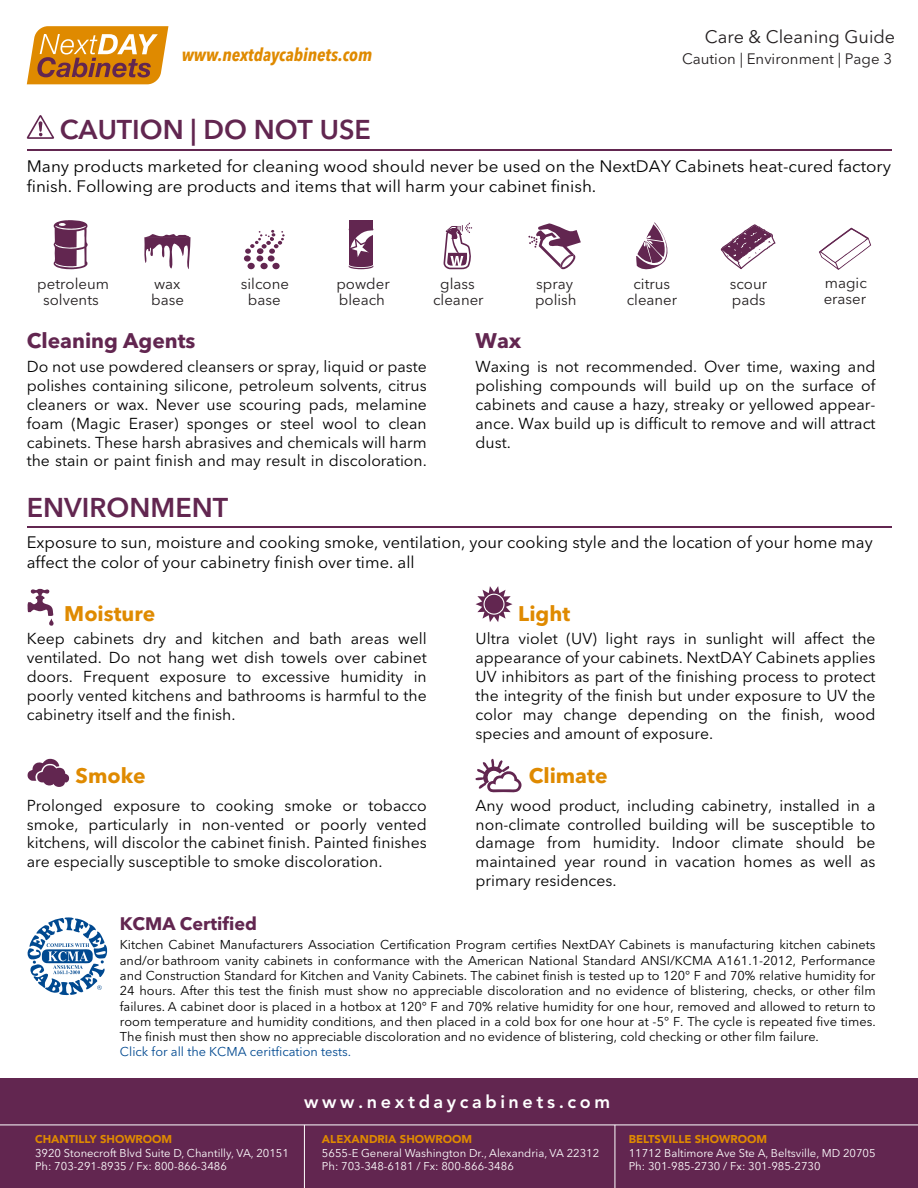
<style>
.page{position:relative;width:918px;height:1188px;background:#fff}
.page>*{position:absolute;margin:0;border:0;box-sizing:border-box;transform-origin:0 0}
.t1{font:600 27px "Avenir Next LT Pro";color:#622650}
.t2{font:700 21px "Avenir Next LT Pro";color:#df8a00}
.t3{font:700 21px "Avenir Next LT Pro";color:#622650}
.t4{font:italic 700 condensed 18px "Avenir Next LT Pro";color:#df8a00}
.t5{font:800 18px "Avenir LT Std";letter-spacing:.2em;color:#fff}
.t6{font:18px "Avenir Next LT Pro";color:#231f20}
.t7{font:700 18px "Avenir Next LT Pro";color:#622650}
.t8{font:16.5px/19.8px "Avenir Next LT Pro";color:#000}
.t9{font:15.75px/18.9px "Avenir Next LT Pro";color:#000;text-align:justify}
.t10{font:15px/16.5px "Avenir Next LT Pro";color:#231f20}
.t11{font:12.75px/15.3px "Avenir Next LT Pro";color:#000;text-align:justify}
.t12{font:12.75px "Avenir Next LT Pro";color:#004990}
.t13{font:11.25px/13.5px "Avenir Next LT Pro";color:#fff}
.t14{font:900 11.25px "Avenir LT Std";color:#df8a00}
</style>
<div class="page">
<hr style="left:27px;top:526px;width:865px;height:2px;background:#622650">
<svg style="left:28px;top:589px;width:26px;height:37px"></svg>
<svg style="left:476px;top:586px;width:37px;height:36px"></svg>
<div style="left:484px;top:594px;width:21px;height:21px;border:1px solid #fff;border-radius:50%"></div>
<svg style="left:28px;top:759px;width:41px;height:23px"></svg>
<div style="left:44px;top:777px;width:11px;height:8px;background:#622650;border-radius:50%"></div>
<div style="left:53px;top:778px;width:12px;height:9px;background:#622650;border-radius:50%"></div>
<svg style="left:475px;top:759px;width:46px;height:34px"></svg>
<svg style="left:27px;top:26px;width:141px;height:58px"></svg>
<div style="left:0;top:1078px;width:918px;height:110px;background:#622650"></div>
<hr style="left:304px;top:1125px;width:1px;height:63px;background:#fff">
<hr style="left:0;top:1125px;width:918px;height:1px;background:#fff">
<hr style="left:615px;top:1125px;width:1px;height:63px;background:#fff">
<svg style="left:27px;top:115px;width:27px;height:24px"></svg>
<hr style="left:27px;top:149px;width:865px;height:2px;background:#622650">
<svg style="left:53px;top:220px;width:35px;height:49px"></svg>
<svg style="left:144px;top:234px;width:47px;height:35px"></svg>
<div style="left:248px;top:263px;width:7px;height:6px;background:#622650;border-radius:50%"></div>
<div style="left:260px;top:263px;width:8px;height:6px;background:#622650;border-radius:50%"></div>
<div style="left:272px;top:263px;width:8px;height:6px;background:#622650;border-radius:50%"></div>
<div style="left:244px;top:255px;width:7px;height:7px;background:#622650;border-radius:50%"></div>
<div style="left:256px;top:255px;width:7px;height:7px;background:#622650;border-radius:50%"></div>
<div style="left:268px;top:255px;width:7px;height:7px;background:#622650;border-radius:50%"></div>
<svg style="left:245px;top:230px;width:40px;height:24px"></svg>
<svg style="left:720px;top:224px;width:56px;height:46px"></svg>
<svg style="left:528px;top:223px;width:53px;height:47px"></svg>
<div style="left:349px;top:220px;width:24px;height:45px;background:#622650"></div>
<svg style="left:349px;top:265px;width:24px;height:4px"></svg>
<svg style="left:350px;top:228px;width:24px;height:29px"></svg>
<svg style="left:636px;top:222px;width:32px;height:48px"></svg>
<svg style="left:444px;top:223px;width:29px;height:46px"></svg>
<svg style="left:819px;top:227px;width:52px;height:43px"></svg>
<svg style="left:27px;top:917px;width:81px;height:78px"></svg>
<p class="t4" style="left:182px;top:43px;width:192px">www.nextdaycabinets.com</p>
<h1 class="t1" style="left:60px;top:113px;width:313px">CAUTION | DO NOT USE</h1>
<p class="t6" style="left:705px;top:26px;width:192px">Care &amp; Cleaning Guide</p>
<p class="t10" style="left:682px;top:50px;width:212px">Caution | Environment | Page 3</p>
<p class="t8" style="left:27px;top:156px;width:866px">Many products marketed for cleaning wood should never be used on the NextDAY Cabinets heat-cured factory finish. Following are products and items that will harm your cabinet finish.</p>
<p class="t10" style="left:37px;top:275px;width:73px;text-align:center">petroleum solvents</p>
<p class="t10" style="left:151px;top:275px;width:34px">wax base</p>
<p class="t10" style="left:241px;top:275px;width:50px;text-align:center">silcone base</p>
<p class="t10" style="left:824px;top:274px;width:45px">magic eraser</p>
<p class="t10" style="left:336px;top:275px;width:55px">powder bleach</p>
<p class="t10" style="left:627px;top:275px;width:52px;text-align:center">citrus cleaner</p>
<p class="t10" style="left:433px;top:275px;width:52px;text-align:center">glass cleaner</p>
<p class="t10" style="left:535px;top:275px;width:43px">spray polish</p>
<p class="t10" style="left:730px;top:275px;width:39px">scour pads</p>
<h2 class="t3" style="left:27px;top:328px;width:170px">Cleaning Agents</h2>
<h2 class="t3" style="left:476px;top:328px;width:47px">Wax</h2>
<p class="t9" style="left:27px;top:357px;width:402px">Do not use powdered cleansers or spray, liquid or paste polishes containing silicone, petroleum solvents, citrus cleaners or wax. Never use scouring pads, melamine foam (Magic Eraser) sponges or steel wool to clean cabinets. These harsh abrasives and chemicals will harm the stain or paint finish and may result in discoloration.</p>
<h1 class="t1" style="left:27px;top:492px;width:203px">ENVIRONMENT</h1>
<p class="t9" style="left:476px;top:357px;width:402px">Waxing is not recommended. Over time, waxing and polishing compounds will build up on the surface of cabinets and cause a hazy, streaky or yellowed appear&shy;ance. Wax build up is difficult to remove and will attract dust.</p>
<p class="t8" style="left:27px;top:532px;width:847px">Exposure to sun, moisture and cooking smoke, ventilation, your cooking style and the location of your home may affect the color of your cabinetry finish over time. all</p>
<h2 class="t2" style="left:64px;top:601px;width:92px">Moisture</h2>
<h2 class="t2" style="left:518px;top:601px;width:53px">Light</h2>
<p class="t9" style="left:27px;top:629px;width:402px">Keep cabinets dry and kitchen and bath areas well ventilated. Do not hang wet dish towels over cabinet doors. Frequent exposure to excessive humidity in poorly vented kitchens and bathrooms is harmful to the cabinetry itself and the finish.</p>
<p class="t9" style="left:476px;top:629px;width:402px">Ultra violet (UV) light rays in sunlight will affect the appearance of your cabinets. NextDAY Cabinets applies UV inhibitors as part of the finishing process to protect the integrity of the finish but under exposure to UV the color may change depending on the finish, wood species and amount of exposure.</p>
<h2 class="t2" style="left:76px;top:763px;width:72px">Smoke</h2>
<h2 class="t2" style="left:529px;top:763px;width:80px">Climate</h2>
<p class="t9" style="left:27px;top:796px;width:402px">Prolonged exposure to cooking smoke or tobacco smoke, particularly in non-vented or poorly vented kitchens, will discolor the cabinet finish. Painted finishes are especially susceptible to smoke discoloration.</p>
<p class="t9" style="left:476px;top:796px;width:402px">Any wood product, including cabinetry, installed in a non-climate controlled building will be susceptible to damage from humidity. Indoor climate should be maintained year round in vacation homes as well as primary residences.</p>
<p class="t7" style="left:120px;top:913px;width:139px">KCMA Certified</p>
<p class="t11" style="left:120px;top:937px;width:757px">Kitchen Cabinet Manufacturers Association Certification Program certifies NextDAY Cabinets is manufacturing kitchen cabinets and/or bathroom vanity cabinets in conformance with the American National Standard ANSI/KCMA A161.1-2012, Performance and Construction Standard for Kitchen and Vanity Cabinets. The cabinet finish is tested up to 120° F and 70% relative humidity for 24 hours. After this test the finish must show no appreciable discoloration and no evidence of blistering, checks, or other film failures. A cabinet door is placed in a hotbox at 120° F and 70% relative humidity for one hour, removed and allowed to return to room temperature and humidity conditions, and then placed in a cold box for one hour at -5° F. The cycle is repeated five times.<br>The finish must then show no appreciable discoloration and no evidence of blistering, cold checking or other film failure.</p>
<p class="t12" style="left:120px;top:1044px;width:233px">Click for all the KCMA ceritfication tests.</p>
<p class="t14" style="left:35px;top:1133px;width:139px">CHANTILLY SHOWROOM</p>
<p class="t13" style="left:35px;top:1146px;width:255px">3920 Stonecroft Blvd Suite D, Chantilly, VA, 20151<br>Ph: 703-291-8935 / Fx: 800-866-3486</p>
<p class="t5" style="left:304px;top:1091px;width:307px">www.nextdaycabinets.com</p>
<p class="t14" style="left:322px;top:1133px;width:152px">ALEXANDRIA SHOWROOM</p>
<p class="t13" style="left:322px;top:1146px;width:279px">5655-E General Washington Dr., Alexandria, VA 22312<br>Ph: 703-348-6181 / Fx: 800-866-3486</p>
<p class="t14" style="left:629px;top:1133px;width:140px">BELTSVILLE SHOWROOM</p>
<p class="t13" style="left:629px;top:1146px;width:248px">11712 Baltimore Ave Ste A, Beltsville, MD 20705<br>Ph: 301-985-2730 / Fx: 301-985-2730</p>
</div>
